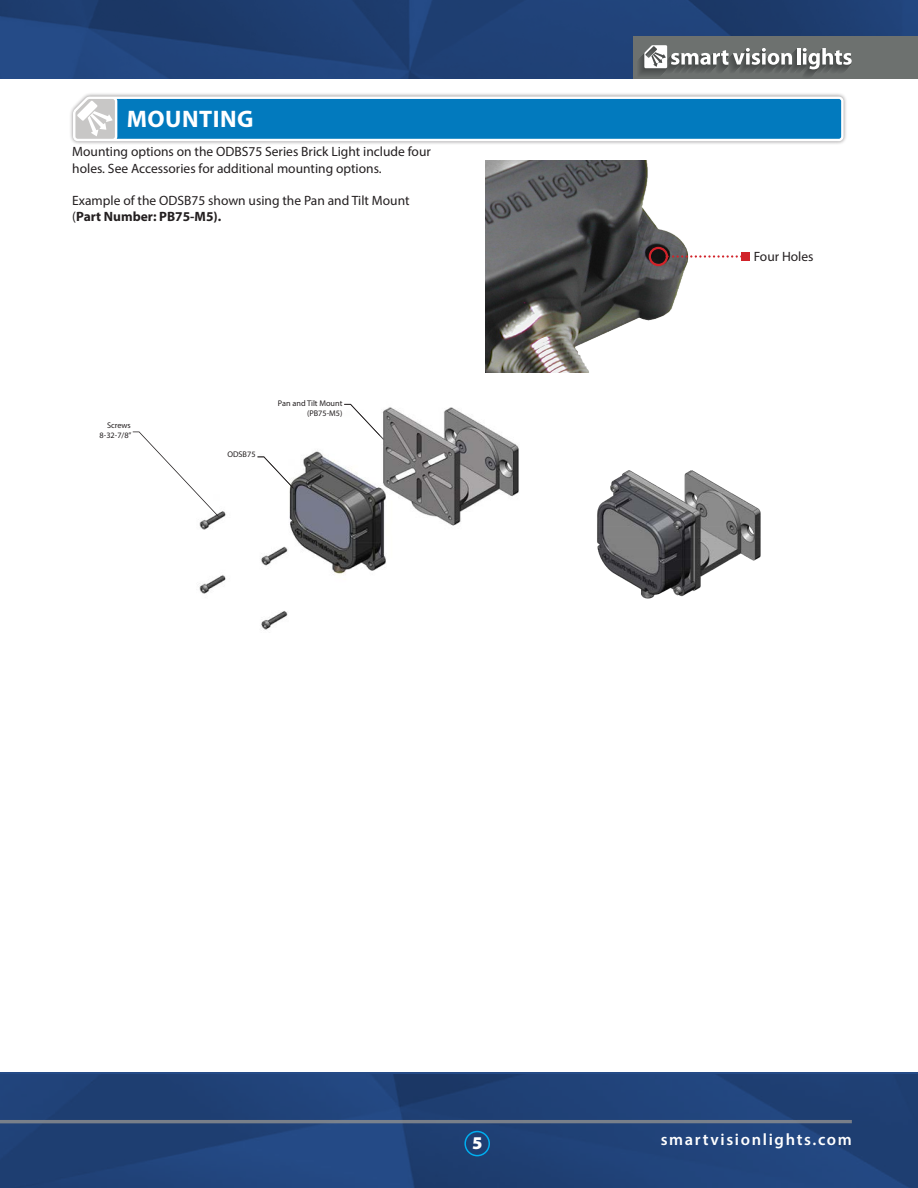
<style>
.page{position:relative;width:918px;height:1188px;background:#fff}
.page>*{position:absolute;margin:0;border:0;box-sizing:border-box;transform-origin:0 0}
.t1{font:700 24px "Myriad Pro";letter-spacing:.02em;color:#fff}
.t2{font:900 18px "Myriad Pro";color:#fff}
.t3{font:600 16.5px "Myriad Pro";letter-spacing:.1em;color:#fff}
.t4{font:13.5px/16.2px "Myriad Pro";color:#231f20}
.t5{font:8.25px "Myriad Pro";color:#231f20}
.s1{font-weight:700}
</style>
<div class="page">
<div style="left:69px;top:92px;width:779px;height:53px;background:#231f20;opacity:.5"></div>
<svg style="left:73px;top:97px;width:771px;height:44px;background:#268cc5"></svg>
<img style="left:1px;top:0;width:917px;height:79px">
<div style="left:633px;top:36px;width:285px;height:43px;background:#6d716f"></div>
<svg style="left:639px;top:45px;width:213px;height:31px"></svg>
<img style="left:486px;top:160px;width:203px;height:212px">
<svg style="left:668px;top:255px;width:73px;height:3px"></svg>
<div style="left:741px;top:252px;width:9px;height:9px;background:#d1232a"></div>
<div style="left:649px;top:247px;width:19px;height:19px;border:2px solid #d1232a;border-radius:50%"></div>
<svg style="left:0;top:1075px;width:918px;height:113px;background:#204278"></svg>
<hr style="left:0;top:1120px;width:852px;height:3px;background:#90908f">
<div style="left:464px;top:1131px;width:26px;height:25px;border:2px solid #00aeef;border-radius:50%"></div>
<img style="left:199px;top:403px;width:320px;height:227px">
<img style="left:133px;top:432px;width:86px;height:85px">
<img style="left:258px;top:457px;width:36px;height:32px">
<img style="left:344px;top:404px;width:40px;height:36px">
<img style="left:597px;top:470px;width:164px;height:129px">
<div style="left:145px;top:478px;width:19px;height:17px;background:#fff"></div>
<p class="t1" style="left:127px;top:104px;width:128px">MOUNTING</p>
<p class="t4" style="left:72px;top:144px;width:360px">Mounting options on the ODBS75 Series Brick Light include four holes. See Accessories for additional mounting options.</p>
<p class="t4" style="left:72px;top:192px;width:339px">Example of the ODSB75 shown using the Pan and Tilt Mount (<span class="s1">Part Number: PB75-M5).</span></p>
<p class="t5" style="left:107px;top:420px;width:25px">Screws</p>
<p class="t5" style="left:100px;top:430px;width:33px">8-32-7/8”</p>
<p class="t5" style="left:227px;top:449px;width:30px">ODSB75</p>
<p class="t5" style="left:278px;top:398px;width:66px">Pan and Tilt Mount</p>
<p class="t5" style="left:307px;top:408px;width:37px">(PB75-M5)</p>
<p class="t4" style="left:754px;top:248px;width:61px">Four Holes</p>
<p class="t2" style="left:472px;top:1131px;width:12px">5</p>
<p class="t3" style="left:662px;top:1129px;width:193px">smartvisionlights.com</p>
<p class="t2" style="left:473px;top:1131px;width:12px">6</p>
</div>
